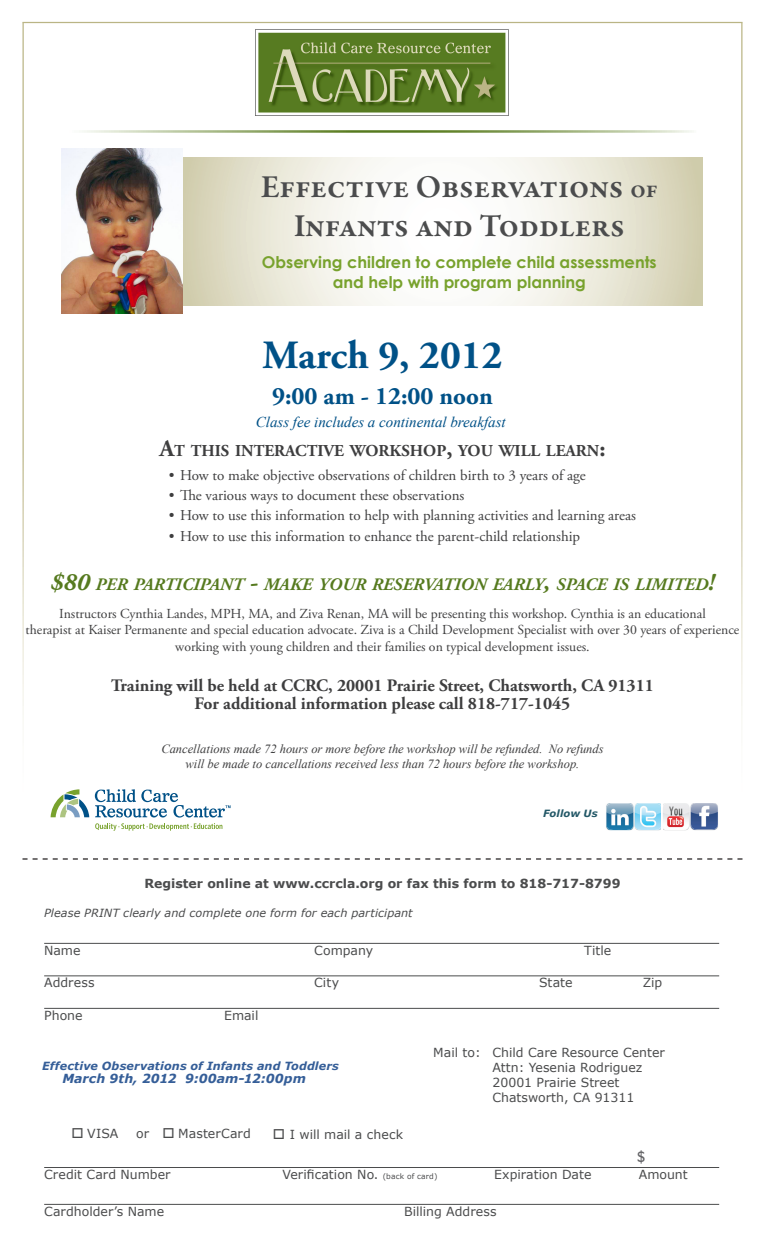
<style>
.page{position:relative;width:765px;height:1260px;background:#fff}
.page>*{position:absolute;margin:0;border:0;box-sizing:border-box;transform-origin:0 0}
.t1{font:700 40px "Adobe Garamond Pro";color:#005187}
.t2{font:600 32.5px/39px "Garamond Premr Pro";letter-spacing:-.005em;color:#4b4c4d;text-align:center}
.t3{font:700 25px "Adobe Garamond Pro";color:#005187}
.t4{font:700 17.5px "Adobe Garamond Pro";color:#3e3e3f}
.t5{font:italic 700 17.5px "Adobe Garamond Pro";color:#567a1f}
.t6{font:700 16.62px "Adobe Garamond Pro";color:#3e3e3f}
.t7{font:700 16.25px/19.5px "Century Gothic";color:#78a22d;text-align:center}
.t8{font:15px "Adobe Garamond Pro";color:#3e3e3f}
.t9{font:italic 15px "Times New Roman";color:#005187}
.t10{font:15px "Humanist 521 BT";color:#636366}
.t11{font:13.75px/16.5px "Adobe Garamond Pro";color:#3e3e3f;text-align:center}
.text_main_9_11{font:12.5px "Verdana";color:#4b4c4d}
.t12{font:italic 12.5px "Times New Roman";color:#3e3e3f}
.t13{font:700 12.5px "Verdana";color:#4b4c4d}
.text_main_9_11-2{font:italic 700 12.5px "Verdana";letter-spacing:.005em;color:#355e98}
.text_main_9_11-3{font:italic 11.25px "Verdana";letter-spacing:.005em;color:#4b4c4d}
.text_main_9_11-4{font:italic 700 11.25px "Verdana";letter-spacing:.005em;color:#355e98}
.text_main_9_11-5{font:italic 700 10px "Verdana";letter-spacing:.01em;color:#235867}
.s1{font-size:25px}
.s2{font-size:23.75px}
.s3{font-style:inherit}
.s4{font-size:7.5px}
</style>
<div class="page">
<svg style="left:22px;top:858px;width:720px;height:2px"></svg>
<svg style="left:182px;top:157px;width:520px;height:148px"></svg>
<img style="left:61px;top:148px;width:121px;height:166px">
<hr style="left:44px;top:943px;width:675px;height:1px;background:#4b4c4d">
<hr style="left:44px;top:976px;width:675px;height:1px;background:#4b4c4d">
<hr style="left:44px;top:1008px;width:675px;height:1px;background:#4b4c4d">
<hr style="left:44px;top:1167px;width:675px;height:1px;background:#4b4c4d">
<hr style="left:44px;top:1204px;width:675px;height:1px;background:#4b4c4d">
<img style="left:255px;top:29px;width:254px;height:87px">
<hr style="left:22px;top:22px;width:720px;height:1px;background:#bab585">
<hr style="left:22px;top:22px;width:2px;height:788px;background:#fff">
<hr style="left:741px;top:22px;width:2px;height:788px;background:#fff">
<svg style="left:606px;top:803px;width:112px;height:28px"></svg>
<svg style="left:51px;top:789px;width:38px;height:28px"></svg>
<svg style="left:95px;top:789px;width:136px;height:42px"></svg>
<p class="t2" style="left:261px;top:168px;width:399px">Effective Observations <span class="s1">of<br></span>Infants and Toddlers</p>
<p class="t7" style="left:262px;top:252px;width:396px">Observing children to complete child assessments and help with program planning</p>
<p class="t1" style="left:262px;top:332px;width:242px">March 9, 2012</p>
<p class="t3" style="left:272px;top:381px;width:222px">9:00 am - 12:00 noon</p>
<p class="t6" style="left:159px;top:441px;width:448px"><span class="s2">A</span>T THIS INTERACTIVE WORKSHOP<span class="s2">,</span> YOU WILL LEARN<span class="s2">:</span></p>
<p class="t8" style="left:169px;top:466px;width:419px">• How to make objective observations of children birth to 3 years of age</p>
<p class="t8" style="left:169px;top:486px;width:297px">• The various ways to document these observations</p>
<p class="t8" style="left:169px;top:507px;width:469px">• How to use this information to help with planning activities and learning areas</p>
<p class="t8" style="left:169px;top:527px;width:413px">• How to use this information to enhance the parent-child relationship</p>
<p class="t9" style="left:256px;top:411px;width:251px">Class fee includes a continental breakfast</p>
<p class="t5" style="left:50px;top:574px;width:666px"><span class="s1">$80</span> PER PARTICIPANT <span class="s1">-</span> MAKE YOUR RESERVATION EARLY<span class="s1">,</span> SPACE IS LIMITED<span class="s1">!</span></p>
<p class="t11" style="left:26px;top:606px;width:715px">Instructors Cynthia Landes, MPH, MA, and Ziva Renan, MA will be presenting this workshop. Cynthia is an educational<br>therapist at Kaiser Permanente and special education advocate. Ziva is a Child Development Specialist with over 30 years of experience working with young children and their families on typical development issues.</p>
<p class="t4" style="left:111px;top:675px;width:544px">Training will be held at CCRC, 20001 Prairie Street, Chatsworth, CA 91311</p>
<p class="t4" style="left:195px;top:694px;width:377px">For additional information please call 818-717-1045</p>
<p class="t12" style="left:161px;top:740px;width:444px">Cancellations made 72 hours or more before the workshop will be refunded. No refunds</p>
<p class="t12" style="left:186px;top:755px;width:395px">will be made to cancellations received less than 72 hours before the workshop.</p>
<p class="text_main_9_11-5" style="left:543px;top:807px;width:56px">Follow Us</p>
<p class="t13" style="left:144px;top:875px;width:478px">Register online at www.ccrcla.org or fax this form to 818-717-8799</p>
<p class="text_main_9_11-3" style="left:44px;top:906px;width:370px">Please <span class="s3">PRINT</span> clearly and complete one form for each participant</p>
<p class="text_main_9_11" style="left:44px;top:942px;width:38px">Name</p>
<p class="text_main_9_11" style="left:314px;top:942px;width:60px">Company</p>
<p class="text_main_9_11" style="left:584px;top:942px;width:29px">Title</p>
<p class="text_main_9_11" style="left:44px;top:975px;width:52px">Address</p>
<p class="text_main_9_11" style="left:314px;top:975px;width:26px">City</p>
<p class="text_main_9_11" style="left:539px;top:975px;width:35px">State</p>
<p class="text_main_9_11" style="left:643px;top:975px;width:21px">Zip</p>
<p class="text_main_9_11" style="left:44px;top:1007px;width:40px">Phone</p>
<p class="text_main_9_11" style="left:224px;top:1007px;width:36px">Email</p>
<p class="text_main_9_11-4" style="left:42px;top:1058px;width:298px">Effective Observations of Infants and Toddlers</p>
<p class="text_main_9_11-2" style="left:62px;top:1071px;width:245px">March 9th, 2012 9:00am-12:00pm</p>
<p class="text_main_9_11" style="left:433px;top:1044px;width:233px">Mail to: Child Care Resource Center</p>
<p class="text_main_9_11" style="left:492px;top:1059px;width:152px">Attn: Yesenia Rodriguez</p>
<p class="text_main_9_11" style="left:492px;top:1074px;width:128px">20001 Prairie Street</p>
<p class="text_main_9_11" style="left:492px;top:1089px;width:143px">Chatsworth, CA 91311</p>
<p class="text_main_9_11" style="left:72px;top:1126px;width:48px">□ VISA</p>
<p class="text_main_9_11" style="left:136px;top:1126px;width:116px">or □ MasterCard</p>
<p class="text_main_9_11" style="left:44px;top:1167px;width:128px">Credit Card Number</p>
<p class="text_main_9_11" style="left:282px;top:1167px;width:157px">Verification No. <span class="s4">(back of card)</span></p>
<p class="text_main_9_11" style="left:494px;top:1167px;width:99px">Expiration Date</p>
<p class="text_main_9_11" style="left:639px;top:1167px;width:51px">Amount</p>
<p class="text_main_9_11" style="left:44px;top:1203px;width:121px">Cardholder’s Name</p>
<p class="text_main_9_11" style="left:404px;top:1203px;width:94px">Billing Address</p>
<p class="text_main_9_11" style="left:273px;top:1127px;width:132px">□ I will mail a check</p>
<p class="t10" style="left:637px;top:1148px;width:9px">$</p>
</div>
